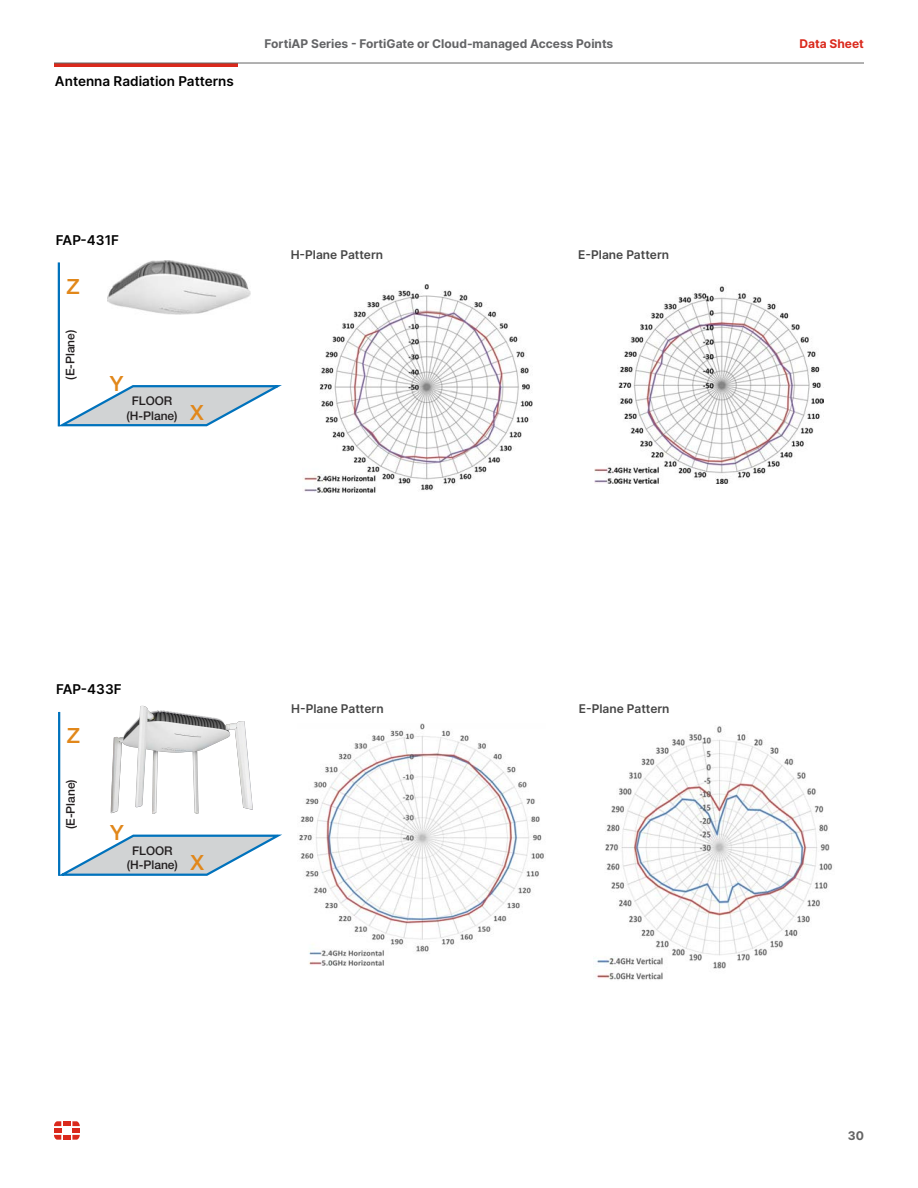
<style>
.page{position:relative;width:918px;height:1188px;background:#fff}
.page>*{position:absolute;margin:0;border:0;box-sizing:border-box;transform-origin:0 0}
.t1{font:500 21px "Helvetica Neue LT Std";color:#e1871a}
.t2{font:600 13.5px "Inter";color:#000}
.t3{font:600 12px "Inter";color:#464646}
.t4{font:700 12px "Inter";color:#636466}
.t5{font:500 12px/14.4px "Helvetica Neue LT Std";color:#231f20;text-align:center}
.t6{font:700 12px "Inter";color:#da291c}
.t7{font:700 12px "Inter";color:#646464}
</style>
<div class="page">
<svg style="left:59px;top:385px;width:223px;height:42px"></svg>
<hr style="left:58px;top:262px;width:2px;height:164px;background:#0072bc">
<svg style="left:60px;top:833px;width:222px;height:43px"></svg>
<hr style="left:58px;top:712px;width:2px;height:164px;background:#0072bc">
<img style="left:108px;top:260px;width:142px;height:55px">
<img style="left:111px;top:706px;width:142px;height:108px">
<img style="left:303px;top:284px;width:230px;height:208px">
<img style="left:594px;top:286px;width:230px;height:198px">
<img style="left:299px;top:724px;width:245px;height:242px">
<img style="left:593px;top:726px;width:240px;height:254px">
<hr style="left:54px;top:63px;width:183px;height:4px;background:#da291c">
<hr style="left:54px;top:63px;width:810px;height:1px;background:#646464">
<svg style="left:54px;top:1121px;width:26px;height:19px"></svg>
<h2 class="t2" style="left:55px;top:71px;width:180px">Antenna Radiation Patterns</h2>
<p class="t4" style="left:265px;top:35px;width:350px">FortiAP Series - FortiGate or Cloud-managed Access Points</p>
<p class="t6" style="left:800px;top:35px;width:66px">Data Sheet</p>
<h2 class="t2" style="left:56px;top:230px;width:65px">FAP-431F</h2>
<p class="t1" style="left:66px;top:274px;width:15px">Z</p>
<p class="t5" style="left:63px;top:380px;width:52px;rotate:-90deg">(E-Plane)</p>
<p class="t1" style="left:110px;top:371px;width:15px">Y</p>
<p class="t5" style="left:126px;top:394px;width:53px">FLOOR (H-Plane)</p>
<p class="t1" style="left:190px;top:400px;width:15px">X</p>
<h3 class="t3" style="left:291px;top:246px;width:94px">H-Plane Pattern</h3>
<h3 class="t3" style="left:578px;top:246px;width:92px">E-Plane Pattern</h3>
<h2 class="t2" style="left:56px;top:679px;width:67px">FAP-433F</h2>
<p class="t1" style="left:67px;top:723px;width:15px">Z</p>
<p class="t5" style="left:63px;top:829px;width:52px;rotate:-90deg">(E-Plane)</p>
<p class="t1" style="left:110px;top:820px;width:15px">Y</p>
<p class="t5" style="left:127px;top:843px;width:53px">FLOOR (H-Plane)</p>
<p class="t1" style="left:191px;top:850px;width:15px">X</p>
<h3 class="t3" style="left:291px;top:700px;width:94px">H-Plane Pattern</h3>
<h3 class="t3" style="left:579px;top:700px;width:92px">E-Plane Pattern</h3>
<p class="t7" style="left:848px;top:1127px;width:18px">30</p>
</div>
